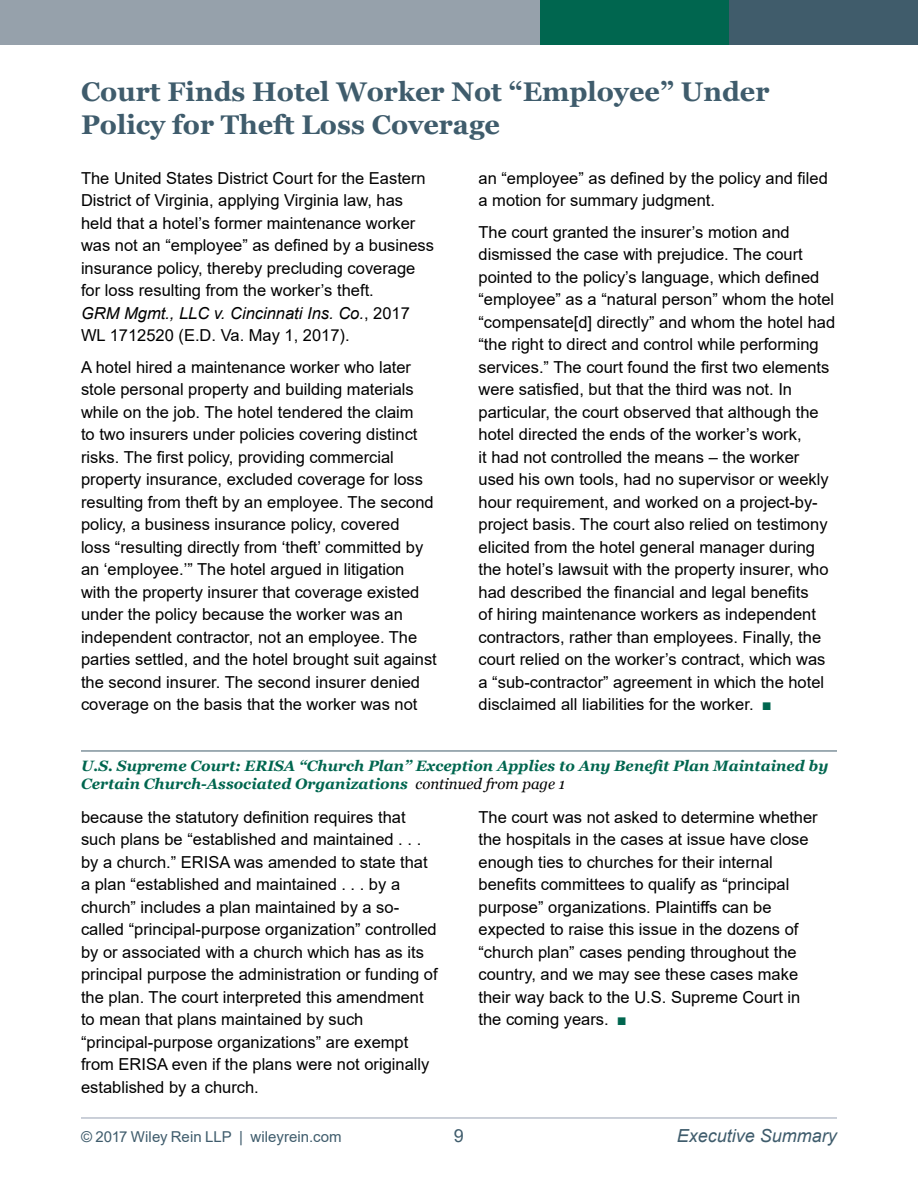
<style>
.page{position:relative;width:918px;height:1188px;background:#fff}
.page>*{position:absolute;margin:0;border:0;box-sizing:border-box;transform-origin:0 0}
.HEADLINE{font:700 27px/33px "Georgia";color:#3f5c6c}
.t1{font:italic 18px "Arial";color:#3f5c6c}
.t2{font:18px "Arial";color:#3f5c6c}
.BODY_TEXT{font:16.5px/22.5px "Arial";color:#000}
.BODY_TEXT-2{font:italic 700 15px/18px "Georgia";color:#00664f}
.t3{font:15px "Arial";color:#3f5c6c}
.s1{font-style:italic}
.s2{color:#00664f}
.s3{font-weight:400;color:#000}
</style>
<div class="page">
<hr style="left:81px;top:1118px;width:756px;height:1px;background:#97a1b3">
<div style="left:0;top:0;width:540px;height:45px;background:#96a1ab"></div>
<div style="left:540px;top:0;width:189px;height:45px;background:#00664f"></div>
<div style="left:729px;top:0;width:189px;height:45px;background:#405c6b"></div>
<hr style="left:81px;top:751px;width:756px;height:1px;background:#405c6b">
<p class="HEADLINE" style="left:81px;top:76px;width:690px">Court Finds Hotel Worker Not “Employee” Under<br>Policy for Theft Loss Coverage</p>
<p class="BODY_TEXT" style="left:81px;top:167px;width:355px">The United States District Court for the Eastern District of Virginia, applying Virginia law, has held that a hotel’s former maintenance worker was not an “employee” as defined by a business insurance policy, thereby precluding coverage for loss resulting from the worker’s theft.<br><span class="s1">GRM Mgmt., LLC v. Cincinnati Ins. Co.</span>, 2017<br>WL 1712520 (E.D. Va. May 1, 2017).</p>
<p class="BODY_TEXT" style="left:81px;top:356px;width:357px">A hotel hired a maintenance worker who later stole personal property and building materials while on the job. The hotel tendered the claim<br>to two insurers under policies covering distinct risks. The first policy, providing commercial property insurance, excluded coverage for loss resulting from theft by an employee. The second policy, a business insurance policy, covered<br>loss “resulting directly from ‘theft’ committed by an ‘employee.’” The hotel argued in litigation with the property insurer that coverage existed under the policy because the worker was an independent contractor, not an employee. The parties settled, and the hotel brought suit against the second insurer. The second insurer denied coverage on the basis that the worker was not</p>
<p class="BODY_TEXT" style="left:478px;top:167px;width:351px">an “employee” as defined by the policy and filed a motion for summary judgment.</p>
<p class="BODY_TEXT" style="left:478px;top:221px;width:358px">The court granted the insurer’s motion and dismissed the case with prejudice. The court pointed to the policy’s language, which defined “employee” as a “natural person” whom the hotel “compensate[d] directly” and whom the hotel had “the right to direct and control while performing services.” The court found the first two elements were satisfied, but that the third was not. In particular, the court observed that although the hotel directed the ends of the worker’s work,<br>it had not controlled the means – the worker used his own tools, had no supervisor or weekly hour requirement, and worked on a project-by&shy;project basis. The court also relied on testimony elicited from the hotel general manager during the hotel’s lawsuit with the property insurer, who had described the financial and legal benefits<br>of hiring maintenance workers as independent contractors, rather than employees. Finally, the court relied on the worker’s contract, which was a “sub-contractor” agreement in which the hotel disclaimed all liabilities for the worker. <span class="s2">■</span></p>
<p class="BODY_TEXT-2" style="left:81px;top:756px;width:749px">U.S. Supreme Court: ERISA “Church Plan” Exception Applies to Any Benefit Plan Maintained by<br>Certain Church-Associated Organizations <span class="s3">continued from page 1</span></p>
<p class="BODY_TEXT" style="left:81px;top:806px;width:358px">because the statutory definition requires that such plans be “established and maintained . . . by a church.” ERISA was amended to state that a plan “established and maintained . . . by a church” includes a plan maintained by a so&shy;called “principal-purpose organization” controlled by or associated with a church which has as its principal purpose the administration or funding of the plan. The court interpreted this amendment to mean that plans maintained by such “principal-purpose organizations” are exempt from ERISA even if the plans were not originally established by a church.</p>
<p class="BODY_TEXT" style="left:478px;top:806px;width:341px">The court was not asked to determine whether the hospitals in the cases at issue have close enough ties to churches for their internal benefits committees to qualify as “principal purpose” organizations. Plaintiffs can be expected to raise this issue in the dozens of “church plan” cases pending throughout the country, and we may see these cases make their way back to the U.S. Supreme Court in the coming years. <span class="s2">■</span></p>
<p class="t3" style="left:81px;top:1126px;width:262px">© 2017 Wiley Rein LLP | wileyrein.com</p>
<p class="t2" style="left:454px;top:1123px;width:12px">9</p>
<p class="t1" style="left:677px;top:1124px;width:162px">Executive Summary</p>
</div>
